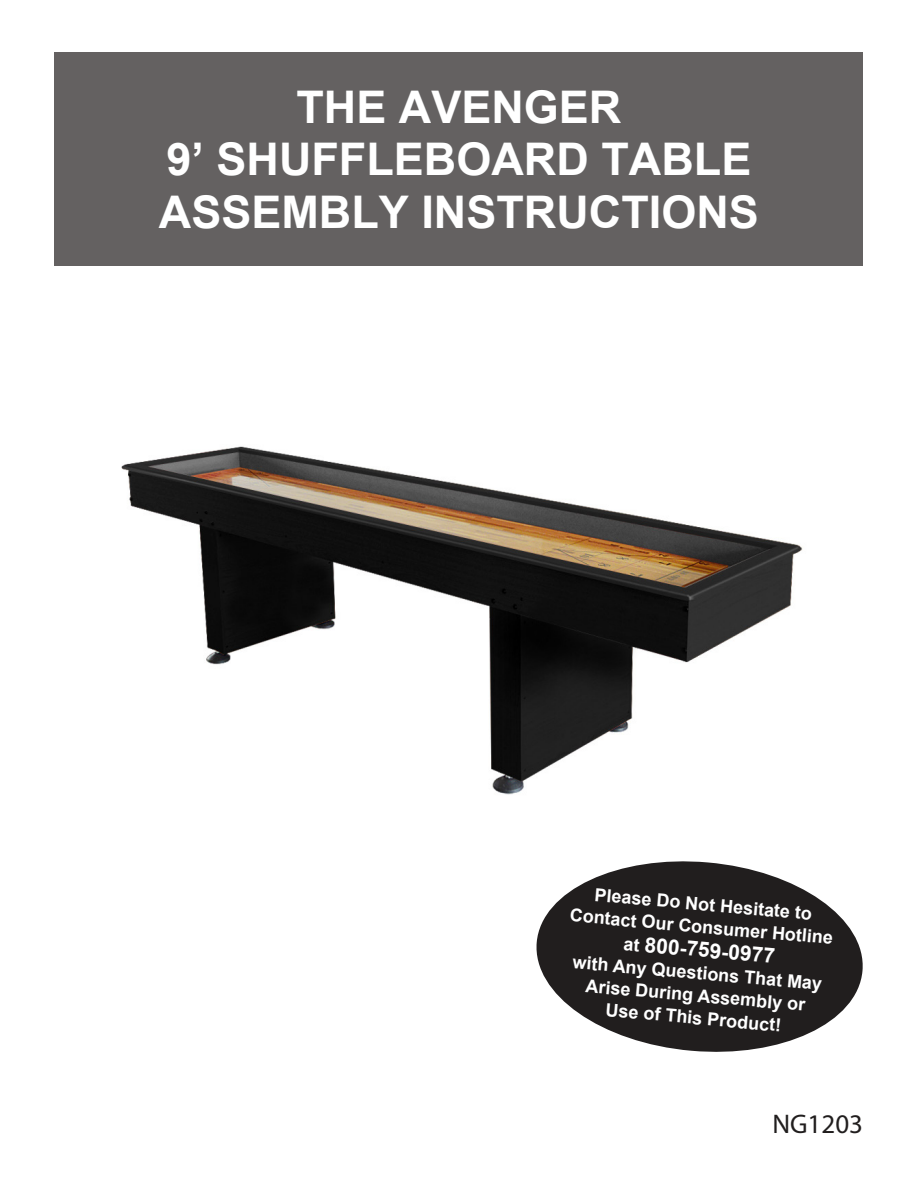
<style>
.page{position:relative;width:918px;height:1188px;background:#fff}
.page>*{position:absolute;margin:0;border:0;box-sizing:border-box;transform-origin:0 0}
.t1{font:700 45px/52.5px "Arial";color:#fff;text-align:center}
.t2{font:27px "Myriad Pro";color:#211e1e}
.t3{font:700 21px "Arial";color:#fff}
.t4{font:700 18px/22.5px "Arial";color:#fff;text-align:center}
.s1{font-size:18px}
</style>
<div class="page">
<div style="left:55px;top:52px;width:808px;height:214px;background:#646161"></div>
<svg style="left:536px;top:861px;width:327px;height:191px;fill:#211e1e"></svg>
<img style="left:121px;top:446px;width:682px;height:349px">
<h1 class="t1" style="left:159px;top:82px;width:602px">THE AVENGER<br>9’ SHUFFLEBOARD TABLE<br>ASSEMBLY INSTRUCTIONS</h1>
<p class="t4" style="left:573px;top:882px;width:266px;rotate:5deg">Please Do Not Hesitate to<br>Contact Our Consumer Hotline</p>
<p class="t3" style="left:625px;top:929px;width:153px;rotate:5deg"><span class="s1">at</span> 800-759-0977</p>
<p class="t4" style="left:574px;top:951px;width:252px;rotate:5deg">with Any Questions That May<br>Arise During Assembly or<br>Use of This Product!</p>
<h2 class="t2" style="left:772px;top:1107px;width:92px">NG1203</h2>
</div>
